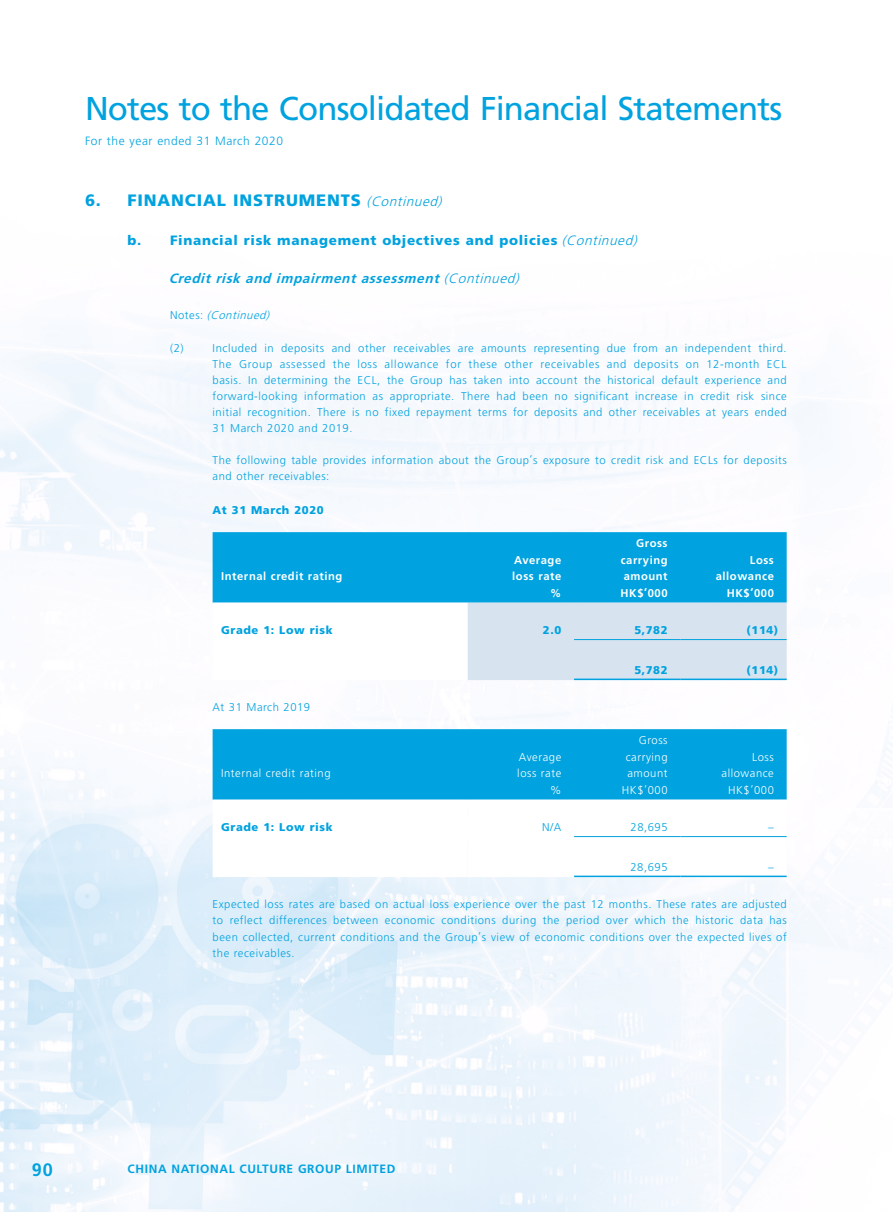
<style>
.page{position:relative;width:893px;height:1212px;background:#fff}
.page>*{position:absolute;margin:0;border:0;box-sizing:border-box;transform-origin:0 0}
.t1{font:33px "Frutiger LT Std";letter-spacing:-.025em;color:#00a2df}
.t2{font:700 18px "Frutiger LT Std";color:#00a2df}
.t3{font:900 16.5px "Frutiger LT Std";letter-spacing:.05em;color:#00a2df}
.t4{font:900 13.5px "Frutiger LT Std";letter-spacing:.05em;color:#00a2df}
.t5{font:italic 700 13.5px "Frutiger LT Std";color:#00a2df}
.t6{font:700 12px "Frutiger LT Std";letter-spacing:.05em;color:#00a2df}
.t7{font:300 12px "Frutiger LT Std";letter-spacing:.045em;color:#00a2df}
.t8{font:300 11.25px/15.9px "Frutiger LT Std";letter-spacing:.05em;color:#00a2df;text-align:justify}
.t9{font:700 11.25px/16.5px "Frutiger LT Std";letter-spacing:.05em;color:#fff}
.t10{font:300 11.25px/16.5px "Frutiger LT Std";letter-spacing:.05em;color:#fff}
.t11{font:900 11.25px "Frutiger LT Std";letter-spacing:.05em;color:#00a2df}
.t12{font:italic 300 11.25px "Frutiger LT Std";color:#00a2df}
.s1{font-weight:300;font-style:italic;font-size:13.5px}
.s2{font-weight:300;font-style:italic}
.s3{font-weight:300}
.s4{font-style:normal}
</style>
<div class="page">
<img style="left:0;top:334px;width:893px;height:878px">
<svg style="left:213px;top:532px;width:574px;height:148px"></svg>
<hr style="left:574px;top:639px;width:106px;height:1px;background:#00a2df">
<hr style="left:680px;top:639px;width:107px;height:1px;background:#00a2df">
<hr style="left:574px;top:678px;width:106px;height:2px;background:#00a2df">
<hr style="left:680px;top:678px;width:107px;height:2px;background:#00a2df">
<svg style="left:213px;top:729px;width:574px;height:148px"></svg>
<hr style="left:574px;top:836px;width:106px;height:1px;background:#00a2df">
<hr style="left:680px;top:836px;width:107px;height:1px;background:#00a2df">
<hr style="left:574px;top:875px;width:106px;height:2px;background:#00a2df">
<hr style="left:680px;top:875px;width:107px;height:2px;background:#00a2df">
<h1 class="t1" style="left:85px;top:89px;width:699px">Notes to the Consolidated Financial Statements</h1>
<p class="t7" style="left:85px;top:134px;width:200px">For the year ended 31 March 2020</p>
<h3 class="t3" style="left:85px;top:190px;width:362px">6. FINANCIAL INSTRUMENTS <span class="s1">(Continued)</span></h3>
<p class="t4" style="left:128px;top:232px;width:515px">b. Financial risk management objectives and policies <span class="s2">(Continued)</span></p>
<p class="t5" style="left:169px;top:271px;width:356px">Credit risk and impairment assessment <span class="s3">(Continued)</span></p>
<p class="t12" style="left:170px;top:309px;width:104px"><span class="s4">N o t e s :</span> (Continued)</p>
<p class="t8" style="left:170px;top:340px;width:15px">(2)</p>
<p class="t8" style="left:213px;top:340px;width:576px">Included in deposits and other receivables are amounts representing due from an independent third.<br>The Group assessed the loss allowance for these other receivables and deposits on 12-month ECL basis. In determining the ECL, the Group has taken into account the historical default experience and forward-looking information as appropriate. There had been no significant increase in credit risk since initial recognition. There is no fixed repayment terms for deposits and other receivables at years ended 31 March 2020 and 2019.</p>
<p class="t8" style="left:213px;top:452px;width:576px;line-height:16.5px">The following table provides information about the Group’s exposure to credit risk and ECLs for deposits and other receivables:</p>
<p class="t11" style="left:213px;top:503px;width:113px">At 31 March 2020</p>
<p class="t9" style="left:221px;top:568px;width:123px">Internal credit rating</p>
<p class="t9" style="left:512px;top:552px;width:51px">Average loss rate</p>
<p class="t9" style="left:621px;top:535px;width:48px;text-align:justify;text-indent:16px">Gross carrying amount</p>
<p class="t9" style="left:716px;top:552px;width:60px;text-align:right">Loss allowance</p>
<p class="t9" style="left:550px;top:585px;width:13px">%</p>
<p class="t9" style="left:621px;top:585px;width:49px">HK$’000</p>
<p class="t9" style="left:727px;top:585px;width:49px">HK$’000</p>
<p class="t11" style="left:221px;top:623px;width:113px">Grade 1: Low risk</p>
<p class="t11" style="left:543px;top:623px;width:20px">2.0</p>
<p class="t11" style="left:634px;top:623px;width:35px">5,782</p>
<p class="t11" style="left:747px;top:623px;width:33px">(114)</p>
<p class="t11" style="left:634px;top:663px;width:35px">5,782</p>
<p class="t11" style="left:747px;top:663px;width:33px">(114)</p>
<p class="t8" style="left:213px;top:699px;width:99px">At 31 March 2019</p>
<p class="t10" style="left:221px;top:765px;width:111px">Internal credit rating</p>
<p class="t10" style="left:517px;top:749px;width:46px">Average loss rate</p>
<p class="t10" style="left:626px;top:732px;width:43px;text-align:justify;text-indent:13px">Gross carrying amount</p>
<p class="t10" style="left:721px;top:749px;width:54px;text-align:right">Loss allowance</p>
<p class="t10" style="left:550px;top:782px;width:13px">%</p>
<p class="t10" style="left:622px;top:782px;width:47px">HK$’000</p>
<p class="t10" style="left:728px;top:782px;width:47px">HK$’000</p>
<p class="t11" style="left:221px;top:820px;width:113px">Grade 1: Low risk</p>
<p class="t8" style="left:542px;top:819px;width:21px">N/A</p>
<p class="t8" style="left:630px;top:819px;width:39px">28,695</p>
<p class="t8" style="left:768px;top:819px;width:7px">–</p>
<p class="t8" style="left:630px;top:859px;width:39px">28,695</p>
<p class="t8" style="left:768px;top:859px;width:7px">–</p>
<p class="t8" style="left:213px;top:896px;width:576px;line-height:16.5px">Expected loss rates are based on actual loss experience over the past 12 months. These rates are adjusted to reflect differences between economic conditions during the period over which the historic data has been collected, current conditions and the Group’s view of economic conditions over the expected lives of the receivables.</p>
<h2 class="t2" style="left:32px;top:1159px;width:23px">90</h2>
<p class="t6" style="left:128px;top:1162px;width:269px">CHINA NATIONAL CULTURE GROUP LIMITED</p>
</div>
